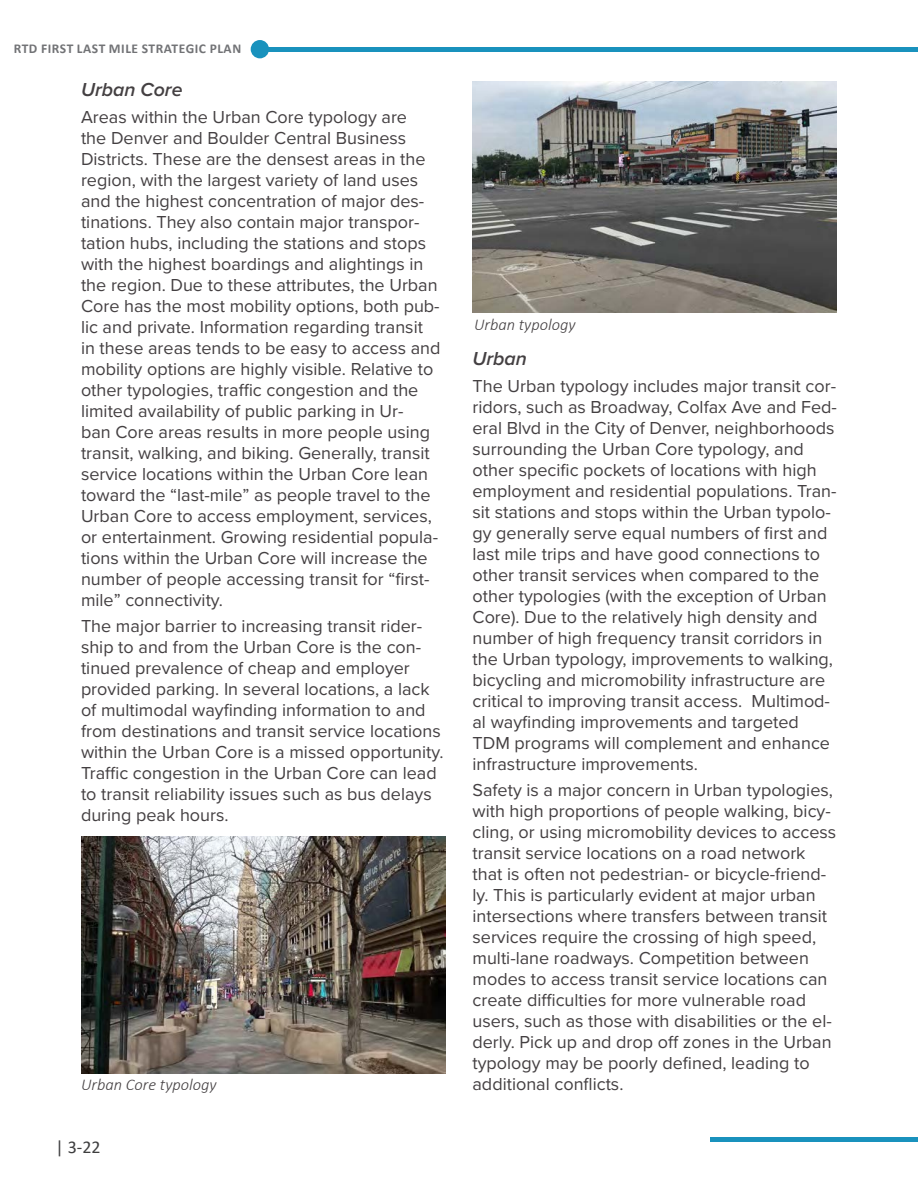
<style>
.page{position:relative;width:918px;height:1188px;background:#fff}
.page>*{position:absolute;margin:0;border:0;box-sizing:border-box;transform-origin:0 0}
.t1{font:italic 600 19.5px "Proxima Nova";color:#444042}
.t2{font:18px/21px "Proxima Nova";color:#444042}
.t3{font:18px "Calibri";color:#3e3e3f}
.t4{font:italic 300 16.5px "Calibri";color:#444042}
.t5{font:700 13.5px "Calibri";letter-spacing:.04em;color:#727376}
</style>
<div class="page">
<hr style="left:260px;top:47px;width:658px;height:4px;background:#1992bd">
<div style="left:251px;top:40px;width:18px;height:18px;background:#1992bd;border-radius:50%"></div>
<div style="left:710px;top:1137px;width:208px;height:5px;background:#1992bd"></div>
<img style="left:81px;top:837px;width:365px;height:237px">
<img style="left:472px;top:81px;width:365px;height:231px">
<p class="t5" style="left:14px;top:39px;width:229px">RTD FIRST LAST MILE STRATEGIC PLAN</p>
<p class="t1" style="left:81px;top:75px;width:103px">Urban Core</p>
<p class="t2" style="left:81px;top:106px;width:361px">Areas within the Urban Core typology are<br>the Denver and Boulder Central Business Districts. These are the densest areas in the region, with the largest variety of land uses and the highest concentration of major des&shy;tinations. They also contain major transpor&shy;tation hubs, including the stations and stops with the highest boardings and alightings in the region. Due to these attributes, the Urban Core has the most mobility options, both pub&shy;lic and private. Information regarding transit in these areas tends to be easy to access and mobility options are highly visible. Relative to other typologies, trafc congestion and the limited availability of public parking in Ur-<br>ban Core areas results in more people using transit, walking, and biking. Generally, transit service locations within the Urban Core lean toward the “last-mile” as people travel to the Urban Core to access employment, services, or entertainment. Growing residential popula&shy;tions within the Urban Core will increase the number of people accessing transit for “frst&shy;mile” connectivity.</p>
<p class="t2" style="left:81px;top:615px;width:364px">The major barrier to increasing transit rider&shy;ship to and from the Urban Core is the con&shy;tinued prevalence of cheap and employer provided parking. In several locations, a lack of multimodal wayfnding information to and from destinations and transit service locations within the Urban Core is a missed opportunity.<br>Trafc congestion in the Urban Core can lead to transit reliability issues such as bus delays during peak hours.</p>
<p class="t4" style="left:81px;top:1075px;width:137px">Urban Core typology</p>
<p class="t3" style="left:55px;top:1134px;width:47px">| 3-22</p>
<p class="t4" style="left:474px;top:314px;width:103px">Urban typology</p>
<p class="t1" style="left:472px;top:344px;width:56px">Urban</p>
<p class="t2" style="left:472px;top:374px;width:366px">The Urban typology includes major transit cor&shy;ridors, such as Broadway, Colfax Ave and Fed&shy;eral Blvd in the City of Denver, neighborhoods surrounding the Urban Core typology, and other specifc pockets of locations with high employment and residential populations. Tran&shy;sit stations and stops within the Urban typolo&shy;gy generally serve equal numbers of frst and last mile trips and have good connections to other transit services when compared to the other typologies (with the exception of Urban Core). Due to the relatively high density and number of high frequency transit corridors in the Urban typology, improvements to walking, bicycling and micromobility infrastructure are critical to improving transit access. Multimod&shy;al wayfnding improvements and targeted TDM programs will complement and enhance infrastructure improvements.</p>
<p class="t2" style="left:472px;top:779px;width:365px">Safety is a major concern in Urban typologies, with high proportions of people walking, bicy&shy;cling, or using micromobility devices to access transit service locations on a road network that is often not pedestrian- or bicycle-friend&shy;ly. This is particularly evident at major urban intersections where transfers between transit services require the crossing of high speed, multi-lane roadways. Competition between modes to access transit service locations can create difculties for more vulnerable road users, such as those with disabilities or the el&shy;derly. Pick up and drop of zones in the Urban typology may be poorly defned, leading to additional conficts.</p>
</div>
